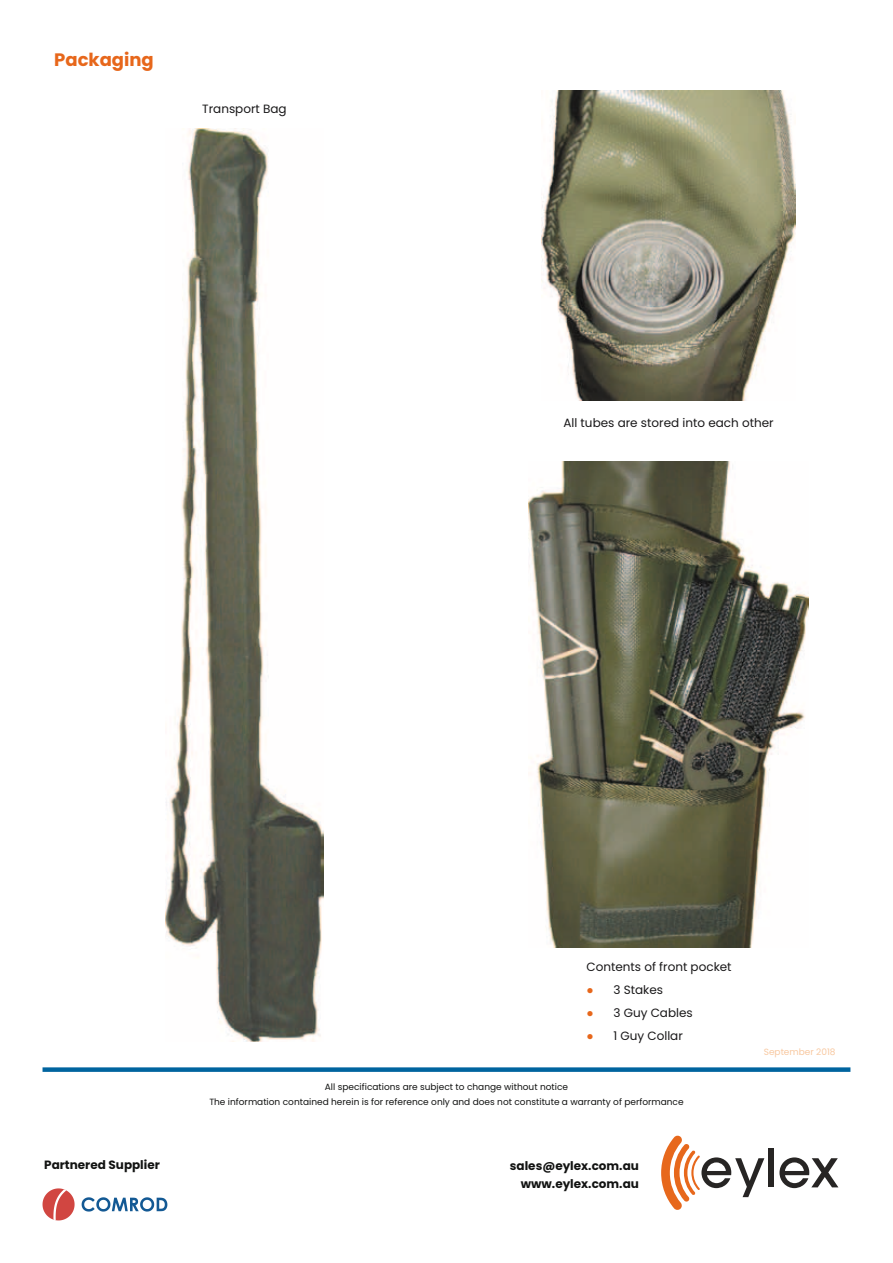
<style>
.page{position:relative;width:893px;height:1263px;background:#fff}
.page>*{position:absolute;margin:0;border:0;box-sizing:border-box;transform-origin:0 0}
.t1{font:700 18px "Poppins";color:#e7671b}
.t2{font:12px "Poppins";color:#191819}
.t3{font:700 12px/18.6px "Poppins";color:#121312;text-align:right}
.t4{font:9px/15px "Poppins";color:#121312;text-align:center}
.t5{font:9px "Poppins";color:#f8c8a0}
.s1{font-family:"Arial";color:#e7671b}
</style>
<div class="page">
<div style="left:43px;top:1067px;width:807px;height:5px;background:#00649f"></div>
<svg style="left:43px;top:1188px;width:32px;height:32px"></svg>
<svg style="left:82px;top:1197px;width:85px;height:14px"></svg>
<div style="left:768px;top:1148px;width:6px;height:39px;background:#272524"></div>
<svg style="left:779px;top:1157px;width:59px;height:31px"></svg>
<svg style="left:661px;top:1135px;width:103px;height:75px"></svg>
<img style="left:166px;top:129px;width:157px;height:912px">
<img style="left:542px;top:90px;width:253px;height:311px">
<img style="left:529px;top:461px;width:279px;height:487px">
<h1 class="t1" style="left:54px;top:49px;width:101px">Packaging</h1>
<h2 class="t2" style="left:202px;top:102px;width:86px">Transport Bag</h2>
<h2 class="t2" style="left:563px;top:416px;width:212px">All tubes are stored into each other</h2>
<h2 class="t2" style="left:586px;top:960px;width:147px">Contents of front pocket</h2>
<h2 class="t2" style="left:586px;top:983px;width:78px"><span class="s1">●</span> 3 Stakes</h2>
<h2 class="t2" style="left:586px;top:1006px;width:108px"><span class="s1">●</span> 3 Guy Cables</h2>
<h2 class="t2" style="left:586px;top:1029px;width:98px"><span class="s1">●</span> 1 Guy Collar</h2>
<p class="t4" style="left:209px;top:1079px;width:476px">All specifications are subject to change without notice<br>The information contained herein is for reference only and does not constitute a warranty of performance</p>
<p class="t5" style="left:764px;top:1047px;width:73px">September 2018</p>
<h2 class="t3" style="left:44px;top:1156px;width:117px">Partnered Supplier</h2>
<h2 class="t3" style="left:510px;top:1156px;width:131px">sales@eylex.com.au www.eylex.com.au</h2>
</div>
